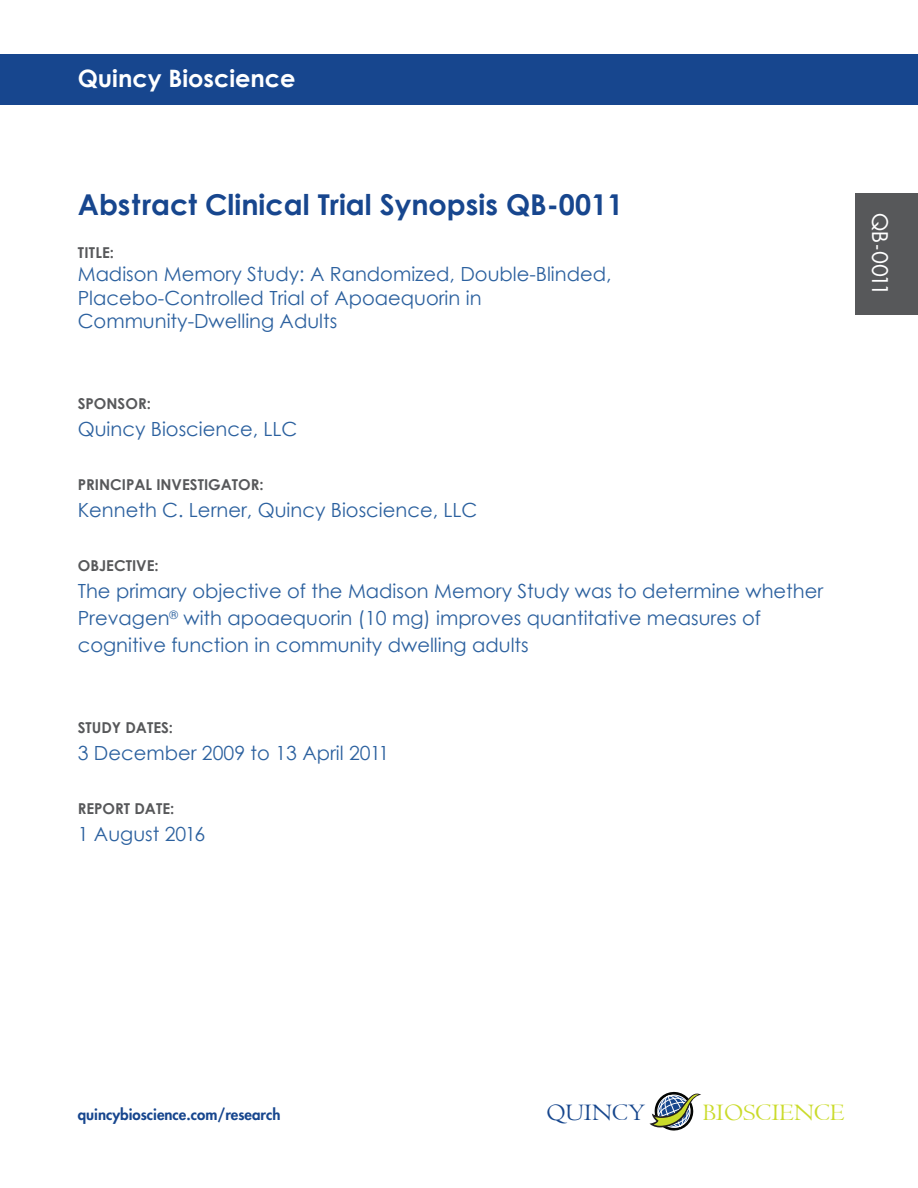
<style>
.page{position:relative;width:918px;height:1188px;background:#fff}
.page>*{position:absolute;margin:0;border:0;box-sizing:border-box;transform-origin:0 0}
.t1{font:700 28.65px "Century Gothic";color:#17468e}
.t2{font:24.6px "Centaur";color:#cadb2a;scale:1.05 1}
.t3{font:24.6px "Centaur";color:#16468d;scale:1.05 1}
.t4{font:700 24px "Century Gothic";color:#fff}
.t5{font:21px "Futura Std";letter-spacing:-.07em;color:#fff}
.t6{font:19.5px/23.4px "Century Gothic";color:#2c619f}
.t7{font:700 15px "Century Gothic";color:#57585a}
.t8{font:800 15px "Futura Std";color:#17468e}
</style>
<div class="page">
<svg style="left:649px;top:1091px;width:52px;height:40px"></svg>
<div style="left:0;top:54px;width:918px;height:50px;background:#17468e"></div>
<div style="left:856px;top:194px;width:62px;height:121px;background:#57585a"></div>
<p class="t4" style="left:78px;top:61px;width:219px">Quincy Bioscience</p>
<h1 class="t1" style="left:78px;top:183px;width:547px">Abstract Clinical Trial Synopsis QB-0011</h1>
<p class="t7" style="left:78px;top:241px;width:38px">TITLE:</p>
<p class="t6" style="left:78px;top:262px;width:535px">Madison Memory Study: A Randomized, Double-Blinded,<br>Placebo-Controlled Trial of Apoaequorin in<br>Community-Dwelling Adults</p>
<p class="t7" style="left:78px;top:392px;width:75px">SPONSOR:</p>
<p class="t6" style="left:78px;top:417px;width:221px">Quincy Bioscience, LLC</p>
<p class="t7" style="left:78px;top:473px;width:187px">PRINCIPAL INVESTIGATOR:</p>
<p class="t6" style="left:78px;top:498px;width:401px">Kenneth C. Lerner, Quincy Bioscience, LLC</p>
<p class="t7" style="left:78px;top:554px;width:82px">OBJECTIVE:</p>
<p class="t6" style="left:78px;top:577px;width:747px;line-height:27px">The primary objective of the Madison Memory Study was to determine whether<br>Prevagen<sup>®</sup> with apoaequorin (10 mg) improves quantitative measures of cognitive function in community dwelling adults</p>
<p class="t7" style="left:78px;top:716px;width:97px">STUDY DATES:</p>
<p class="t6" style="left:78px;top:741px;width:313px">3 December 2009 to 13 April 2011</p>
<p class="t7" style="left:78px;top:797px;width:98px">REPORT DATE:</p>
<p class="t6" style="left:78px;top:822px;width:129px">1 August 2016</p>
<p class="t5" style="left:893px;top:213px;width:84px;rotate:90deg">QB-0011</p>
<p class="t8" style="left:78px;top:1105px;width:204px">quincybioscience.com/research</p>
<p class="t3" style="left:547px;top:1097px;width:96px">QUINCY</p>
<p class="t2" style="left:703px;top:1097px;width:137px">BIOSCIENCE</p>
</div>
